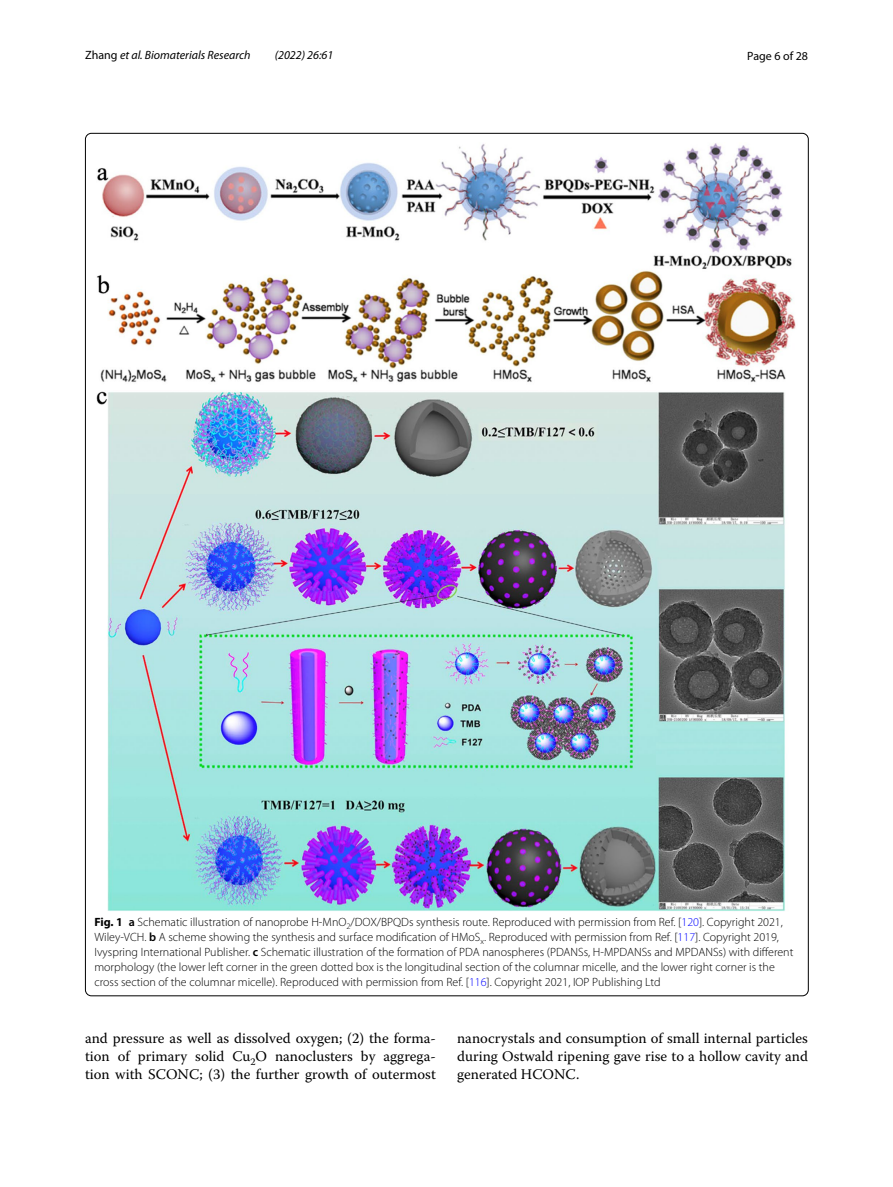
<style>
.page{position:relative;width:893px;height:1187px;background:#fff}
.page>*{position:absolute;margin:0;border:0;box-sizing:border-box;transform-origin:0 0}
.t1{font:14.7px/18px "Warnock Pro";color:#000;text-align:justify}
.t2{font:300 12px/15px "Myriad Pro";color:#000}
.t3{font:italic 12px "Myriad Pro";color:#000}
.t4{font:12px "Myriad Pro";color:#000}
.s1{font-style:normal}
.s2{font-weight:700}
.s3{font-weight:600}
.s4{color:#00f}
</style>
<div class="page">
<img style="left:97px;top:143px;width:699px;height:768px">
<p class="t3" style="left:85px;top:48px;width:167px"><span class="s1">Zhang</span> et al. Biomaterials Research</p>
<p class="t3" style="left:275px;top:48px;width:60px">(2022) 26:61</p>
<p class="t4" style="left:747px;top:48px;width:62px">Page 6 of 28</p>
<p class="t2" style="left:94px;top:915px;width:700px"><span class="s2">Fig. 1</span> <span class="s3">a</span> Schematic illustration of nanoprobe H-MnO<sub>2</sub>/DOX/BPQDs synthesis route. Reproduced with permission from Ref. [<span class="s4">120</span>]. Copyright 2021, Wiley-VCH. <span class="s3">b</span> A scheme showing the synthesis and surface modification of HMoS<sub>x</sub>. Reproduced with permission from Ref. [<span class="s4">117</span>]. Copyright 2019, Ivyspring International Publisher. <span class="s3">c</span> Schematic illustration of the formation of PDA nanospheres (PDANSs, H-MPDANSs and MPDANSs) with different morphology (the lower left corner in the green dotted box is the longitudinal section of the columnar micelle, and the lower right corner is the cross section of the columnar micelle). Reproduced with permission from Ref. [<span class="s4">116</span>]. Copyright 2021, IOP Publishing Ltd</p>
<p class="t1" style="left:85px;top:1029px;width:352px">and pressure as well as dissolved oxygen; (2) the forma&shy;tion of primary solid Cu<sub>2</sub>O nanoclusters by aggrega&shy;tion with SCONC; (3) the further growth of outermost</p>
<p class="t1" style="left:457px;top:1029px;width:352px">nanocrystals and consumption of small internal particles during Ostwald ripening gave rise to a hollow cavity and generated HCONC.</p>
</div>
